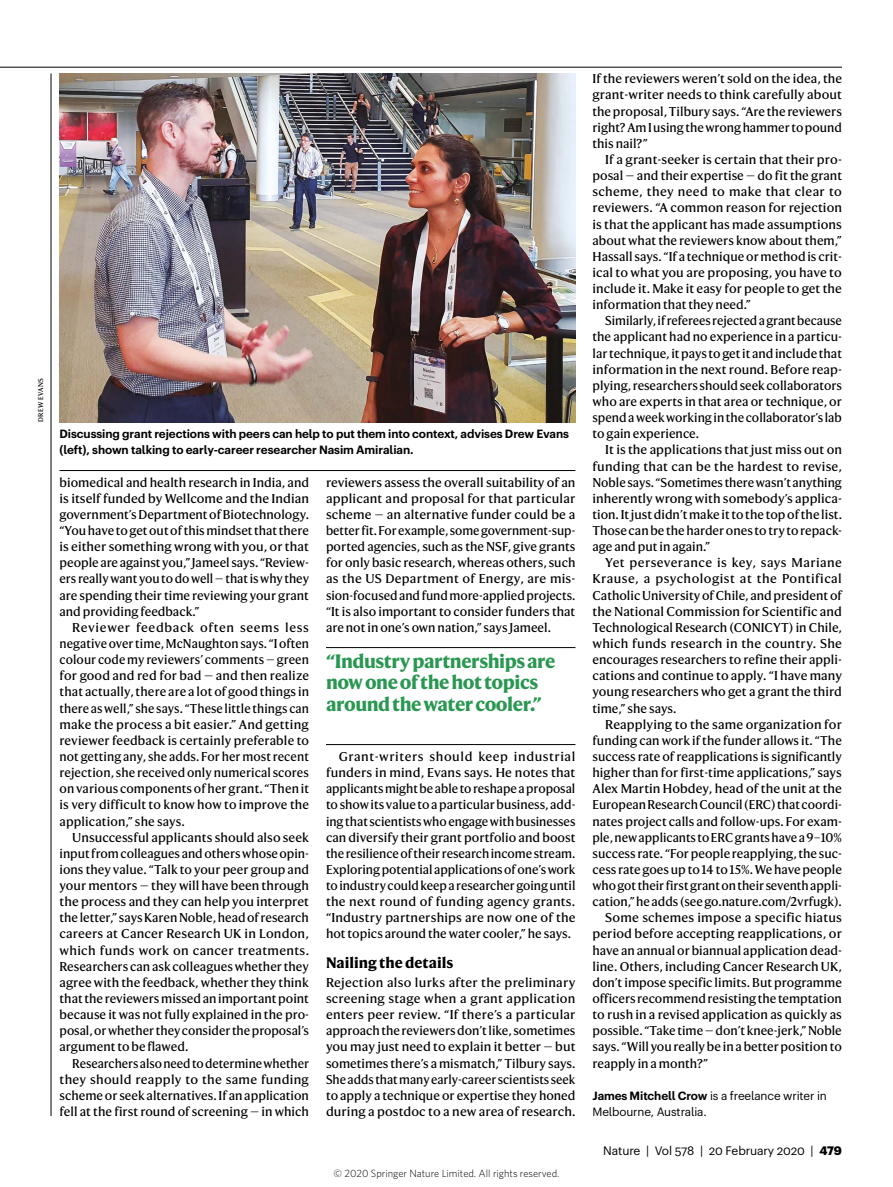
<style>
.page{position:relative;width:893px;height:1187px;background:#fff}
.page>*{position:absolute;margin:0;border:0;box-sizing:border-box;transform-origin:0 0}
.t1{font:700 18.75px/21px "Harding Text";letter-spacing:-.025em;color:#299751}
.t2{font:700 14.7px "Harding Text";color:#000}
.t3{font:12.3px/16.2px "Harding Text";color:#000;text-align:justify}
.t4{font:12px "Graphik Naturel";letter-spacing:-.01em;color:#000}
.t5{font:600 11.7px/16px "Graphik Naturel";letter-spacing:-.005em;color:#000}
.t6{font:11.7px/16px "Graphik Naturel";letter-spacing:-.01em;color:#000}
.t7{font:300 10.5px "Whitney";color:#000}
.t8{font:6.75px "Harding Text";letter-spacing:.05em;color:#000}
.s1{font-weight:600}
.s2{font-weight:700}
</style>
<div class="page">
<img style="left:60px;top:73px;width:515px;height:349px">
<hr style="left:60px;top:470px;width:515px;height:1px;background:#000">
<hr style="left:326px;top:744px;width:249px;height:1px;background:#000">
<hr style="left:326px;top:647px;width:249px;height:1px;background:#000">
<hr style="left:51px;top:73px;width:1px;height:1042px;background:#000">
<hr style="left:0;top:67px;width:842px;height:1px;background:#000">
<p class="t8" style="left:37px;top:422px;width:45px;rotate:-90deg">DREW EVANS</p>
<p class="t5" style="left:60px;top:425px;width:511px">Discussing grant rejections with peers can help to put them into context, advises Drew Evans (left), shown talking to early-career researcher Nasim Amiralian.</p>
<p class="t3" style="left:60px;top:474px;width:251px">biomedical and health research in India, and is itself funded by Wellcome and the Indian government’s Department of Biotechnology. “You have to get out of this mindset that there is either something wrong with you, or that people are against you,” Jameel says. “Review&shy;ers really want you to do well — that is why they are spending their time reviewing your grant and providing feedback.”</p>
<p class="t3" style="left:60px;top:619px;width:251px;text-indent:13px">Reviewer feedback often seems less negative over time, McNaughton says. “I often colour code my reviewers’ comments — green for good and red for bad — and then realize that actually, there are a lot of good things in there as well,” she says. “These little things can make the process a bit easier.” And getting reviewer feedback is certainly preferable to not getting any, she adds. For her most recent rejection, she received only numerical scores on various components of her grant. “Then it is very difficult to know how to improve the application,” she says.</p>
<p class="t3" style="left:60px;top:829px;width:251px;text-indent:13px">Unsuccessful applicants should also seek input from colleagues and others whose opin&shy;ions they value. “Talk to your peer group and your mentors — they will have been through the process and they can help you interpret the letter,” says Karen Noble, head of research careers at Cancer Research UK in London, which funds work on cancer treatments.<br>Researchers can ask colleagues whether they agree with the feedback, whether they think that the reviewers missed an important point because it was not fully explained in the pro&shy;posal, or whether they consider the proposal’s argument to be flawed.</p>
<p class="t3" style="left:60px;top:1055px;width:251px;text-indent:13px">Researchers also need to determine whether they should reapply to the same funding scheme or seek alternatives. If an application fell at the first round of screening — in which</p>
<p class="t3" style="left:326px;top:474px;width:251px">reviewers assess the overall suitability of an applicant and proposal for that particular scheme — an alternative funder could be a better fit. For example, some government-sup&shy;ported agencies, such as the NSF, give grants for only basic research, whereas others, such as the US Department of Energy, are mis&shy;sion-focused and fund more-applied projects. “It is also important to consider funders that are not in one’s own nation,” says Jameel.</p>
<h1 class="t1" style="left:326px;top:651px;width:231px">“Industry partnerships are now one of the hot topics around the water cooler.”</h1>
<p class="t3" style="left:326px;top:748px;width:251px;text-indent:13px">Grant-writers should keep industrial funders in mind, Evans says. He notes that applicants might be able to reshape a proposal to show its value to a particular business, add&shy;ing that scientists who engage with businesses can diversify their grant portfolio and boost the resilience of their research income stream.<br>Exploring potential applications of one’s work to industry could keep a researcher going until the next round of funding agency grants. “Industry partnerships are now one of the hot topics around the water cooler,” he says.</p>
<p class="t2" style="left:326px;top:953px;width:129px">Nailing the details</p>
<p class="t3" style="left:326px;top:974px;width:251px">Rejection also lurks after the preliminary screening stage when a grant application enters peer review. “If there’s a particular approach the reviewers don’t like, sometimes you may just need to explain it better — but sometimes there’s a mismatch,” Tilbury says.<br>She adds that many early-career scientists seek to apply a technique or expertise they honed during a postdoc to a new area of research.</p>
<p class="t7" style="left:333px;top:1166px;width:227px">© 2020 Springer Nature Limited. All rights reserved.</p>
<p class="t3" style="left:592px;top:71px;width:251px">If the reviewers weren’t sold on the idea, the grant-writer needs to think carefully about the proposal, Tilbury says. “Are the reviewers right? Am I using the wrong hammer to pound this nail?”</p>
<p class="t3" style="left:592px;top:152px;width:251px;text-indent:13px">If a grant-seeker is certain that their pro&shy;posal — and their expertise — do fit the grant scheme, they need to make that clear to reviewers. “A common reason for rejection is that the applicant has made assumptions about what the reviewers know about them,” Hassall says. “If a technique or method is crit&shy;ical to what you are proposing, you have to include it. Make it easy for people to get the information that they need.”</p>
<p class="t3" style="left:592px;top:313px;width:251px;text-indent:13px">Similarly, if referees rejected a grant because the applicant had no experience in a particu&shy;lar technique, it pays to get it and include that information in the next round. Before reap&shy;plying, researchers should seek collaborators who are experts in that area or technique, or spend a week working in the collaborator’s lab to gain experience.</p>
<p class="t3" style="left:592px;top:442px;width:251px;text-indent:13px">It is the applications that just miss out on funding that can be the hardest to revise, Noble says. “Sometimes there wasn’t anything inherently wrong with somebody’s applica&shy;tion. It just didn’t make it to the top of the list.<br>Those can be the harder ones to try to repack&shy;age and put in again.”</p>
<p class="t3" style="left:592px;top:555px;width:251px;text-indent:13px">Yet perseverance is key, says Mariane Krause, a psychologist at the Pontifical Catholic University of Chile, and president of the National Commission for Scientific and Technological Research (CONICYT) in Chile, which funds research in the country. She encourages researchers to refine their appli&shy;cations and continue to apply. “I have many young researchers who get a grant the third time,” she says.</p>
<p class="t3" style="left:605px;top:716px;width:238px">Reapplying to the same organization for</p>
<p class="t3" style="left:592px;top:732px;width:251px">funding can work if the funder allows it. “The</p>
<p class="t3" style="left:592px;top:748px;width:251px">success rate of reapplications is significantly</p>
<p class="t3" style="left:592px;top:764px;width:251px">higher than for first-time applications,” says</p>
<p class="t3" style="left:592px;top:780px;width:251px">Alex Martin Hobdey, head of the unit at the</p>
<p class="t3" style="left:592px;top:797px;width:251px">European Research Council (ERC) that coordi-</p>
<p class="t3" style="left:592px;top:813px;width:251px">nates project calls and follow-ups. For exam-</p>
<p class="t3" style="left:592px;top:829px;width:251px">ple, new applicants to ERC grants have a 9–10%</p>
<p class="t3" style="left:592px;top:845px;width:251px">success rate. “For people reapplying, the suc-</p>
<p class="t3" style="left:592px;top:861px;width:251px">cess rate goes up to 14 to 15%. We have people</p>
<p class="t3" style="left:592px;top:877px;width:251px">who got their first grant on their seventh appli-</p>
<p class="t3" style="left:592px;top:893px;width:251px">cation,” he adds (see go.nature.com/2vrfugk).</p>
<p class="t3" style="left:605px;top:909px;width:238px">Some schemes impose a specific hiatus</p>
<p class="t3" style="left:592px;top:926px;width:251px">period before accepting reapplications, or</p>
<p class="t3" style="left:592px;top:942px;width:251px">have an annual or biannual application dead-</p>
<p class="t3" style="left:592px;top:958px;width:251px">line. Others, including Cancer Research UK,</p>
<p class="t3" style="left:592px;top:974px;width:251px">don’t impose specific limits. But programme</p>
<p class="t3" style="left:592px;top:990px;width:251px">officers recommend resisting the temptation</p>
<p class="t3" style="left:592px;top:1006px;width:251px">to rush in a revised application as quickly as</p>
<p class="t3" style="left:592px;top:1022px;width:251px">possible. “Take time — don’t knee-jerk,” Noble</p>
<p class="t3" style="left:592px;top:1038px;width:251px">says. “Will you really be in a better position to</p>
<p class="t3" style="left:592px;top:1055px;width:117px">reapply in a month?”</p>
<p class="t6" style="left:592px;top:1086px;width:236px"><span class="s1">James Mitchell Crow</span> is a freelance writer in<br>Melbourne, Australia.</p>
<p class="t4" style="left:603px;top:1141px;width:240px">Nature | Vol 578 | 20 February 2020 | <span class="s2">479</span></p>
</div>
